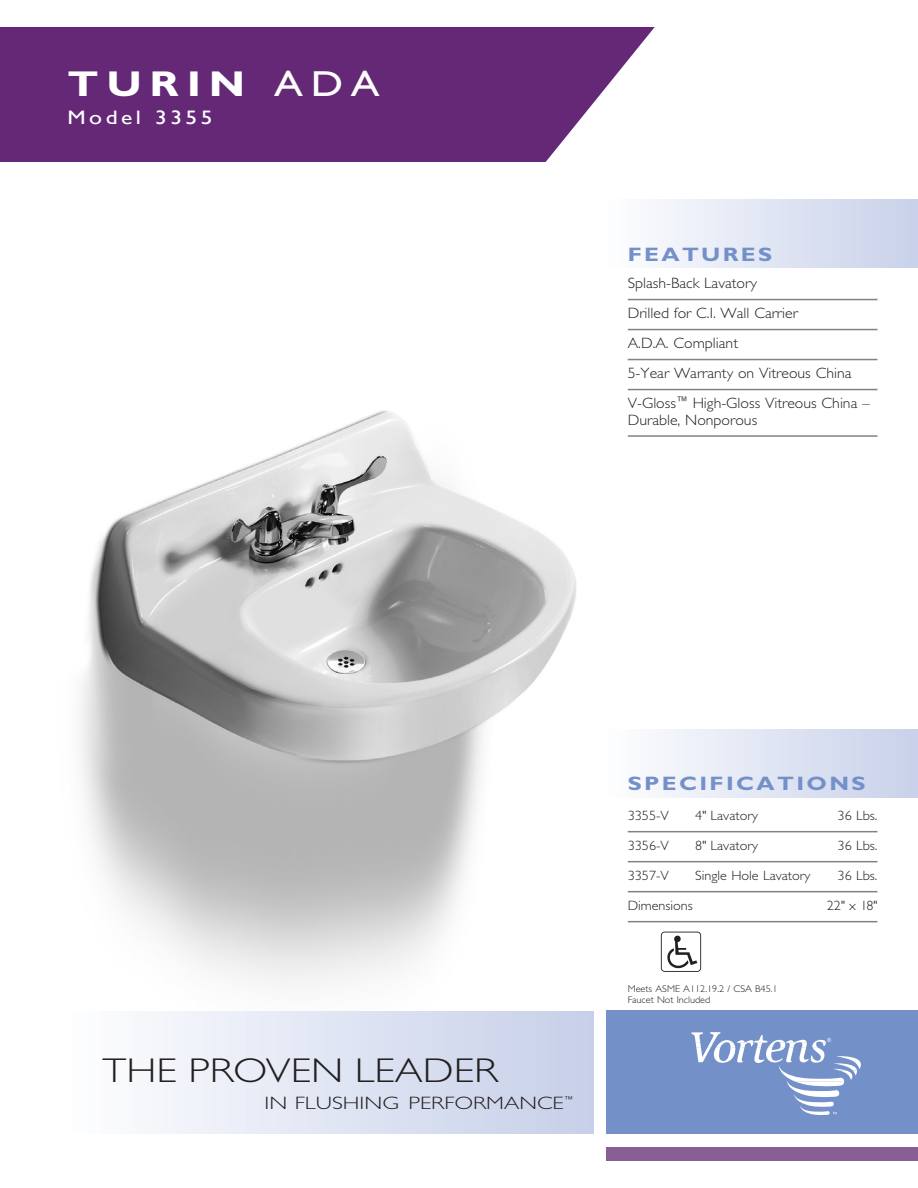
<style>
.page{position:relative;width:918px;height:1188px;background:#fff}
.page>*{position:absolute;margin:0;border:0;box-sizing:border-box;transform-origin:0 0}
.t1{font:700 36px "Gill Sans";letter-spacing:.18em;color:#fff;scale:1.2 1}
.t2{font:300 34.5px "Gill Sans";color:#231f20;scale:1.21 1}
.t3{font:700 19.5px "Gill Sans";letter-spacing:.1em;color:#7490c9;scale:1.2 1}
.t4{font:19.5px "Gill Sans";letter-spacing:.15em;color:#fff;scale:1.2 1}
.t5{font:300 18px "Gill Sans";color:#231f20;scale:1.29 1}
.t6{font:300 15px/30px "Gill Sans";color:#231f20;scale:1.05 1}
.t7{font:300 13.5px "Gill Sans";color:#231f20;scale:1.05 1}
.t8{font:300 9.75px/11.2px "Gill Sans";color:#231f20;scale:1.05 1}
.s1{font-weight:400}
</style>
<div class="page">
<div style="left:606px;top:200px;width:312px;height:68px;background:linear-gradient(to right,#fdfefe,#c8d1ea)"></div>
<div style="left:606px;top:729px;width:312px;height:68px;background:linear-gradient(to right,#fdfefe,#c8d1ea)"></div>
<div style="left:68px;top:1010px;width:526px;height:124px;background:linear-gradient(to right,#fdfefe,#c6cfe9)"></div>
<div style="left:606px;top:1010px;width:312px;height:124px;background:#7490c9"></div>
<div style="left:606px;top:1148px;width:312px;height:13px;background:#875f93"></div>
<svg style="left:691px;top:1032px;width:170px;height:83px"></svg>
<svg style="left:0;top:27px;width:655px;height:135px;background:#703981"></svg>
<svg style="left:661px;top:932px;width:40px;height:40px"></svg>
<img style="left:81px;top:410px;width:496px;height:574px">
<hr style="left:628px;top:299px;width:250px;height:1px;background:#808285">
<hr style="left:628px;top:329px;width:250px;height:1px;background:#808285">
<hr style="left:628px;top:359px;width:250px;height:1px;background:#808285">
<hr style="left:628px;top:389px;width:250px;height:1px;background:#808285">
<hr style="left:628px;top:435px;width:250px;height:2px;background:#808285">
<hr style="left:628px;top:831px;width:250px;height:1px;background:#808285">
<hr style="left:628px;top:861px;width:250px;height:1px;background:#808285">
<hr style="left:628px;top:891px;width:250px;height:1px;background:#808285">
<hr style="left:628px;top:921px;width:250px;height:1px;background:#808285">
<h1 class="t1" style="left:68px;top:63px;width:203px">TURIN <span class="s1">ada</span></h1>
<h3 class="t4" style="left:68px;top:106px;width:122px">Model 3355</h3>
<h3 class="t3" style="left:628px;top:243px;width:122px">FEATURES</h3>
<p class="t6" style="left:628px;top:268px;width:232px">Splash-Back Lavatory<br>Drilled for C.I. Wall Carrier<br>A.D.A. Compliant<br>5-Year Warranty on Vitreous China<br>V-Gloss<sup>™</sup> High-Gloss Vitreous China –</p>
<p class="t6" style="left:628px;top:405px;width:125px">Durable, Nonporous</p>
<h2 class="t2" style="left:103px;top:1051px;width:328px">THE PROVEN LEADER</h2>
<p class="t5" style="left:265px;top:1093px;width:241px">IN FLUSHING PERFORMANCE<sup>™</sup></p>
<h3 class="t3" style="left:628px;top:772px;width:200px">SPECIFICATIONS</h3>
<p class="t7" style="left:628px;top:808px;width:41px">3355-V</p>
<p class="t7" style="left:695px;top:808px;width:61px">4" Lavatory</p>
<p class="t7" style="left:838px;top:808px;width:40px">36 Lbs.</p>
<p class="t7" style="left:628px;top:838px;width:41px">3356-V</p>
<p class="t7" style="left:695px;top:838px;width:61px">8" Lavatory</p>
<p class="t7" style="left:838px;top:838px;width:40px">36 Lbs.</p>
<p class="t7" style="left:628px;top:868px;width:41px">3357-V</p>
<p class="t7" style="left:695px;top:868px;width:111px">Single Hole Lavatory</p>
<p class="t7" style="left:838px;top:868px;width:40px">36 Lbs.</p>
<p class="t7" style="left:628px;top:898px;width:64px">Dimensions</p>
<p class="t7" style="left:827px;top:898px;width:50px">22" x 18"</p>
<p class="t8" style="left:628px;top:983px;width:144px">Meets ASME A112.19.2 / CSA B45.1<br>Faucet Not Included</p>
</div>
